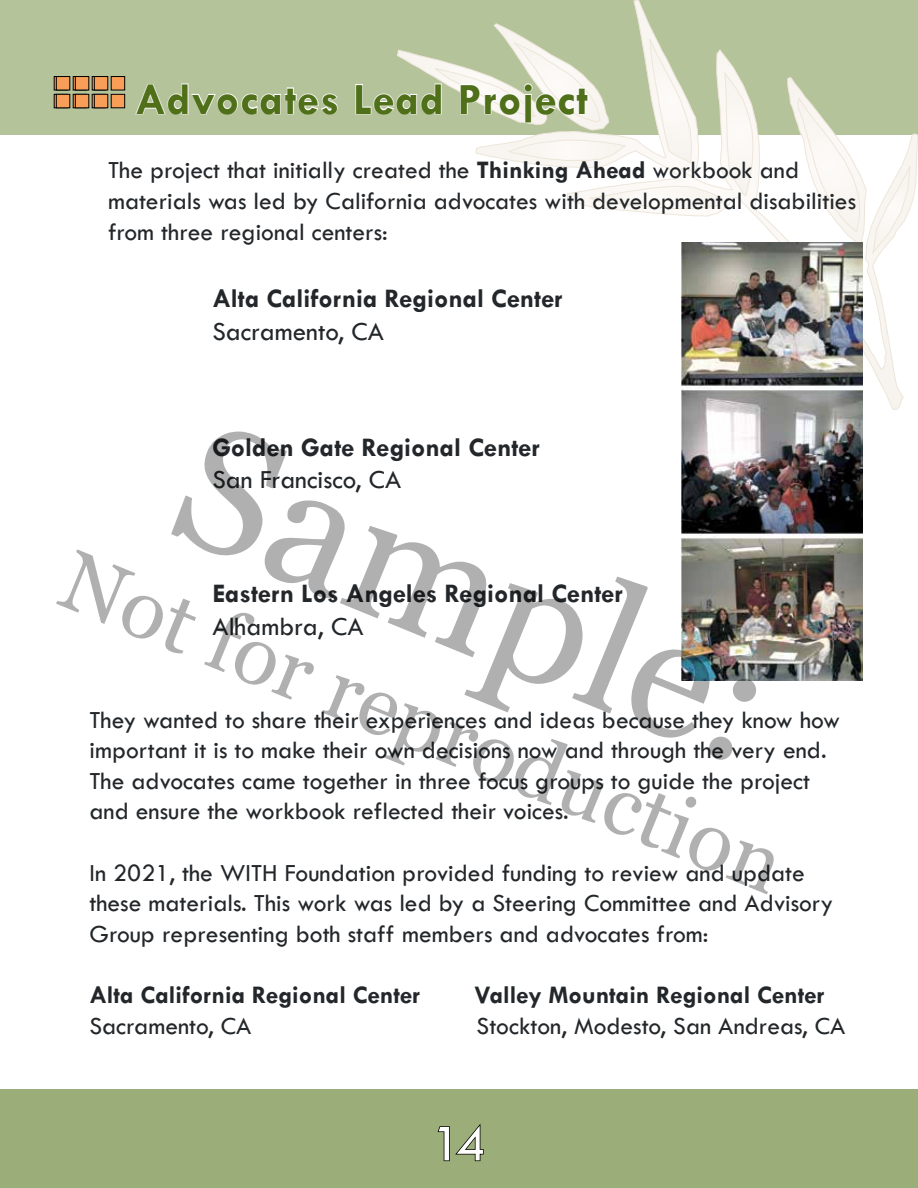
<style>
.page{position:relative;width:918px;height:1188px;background:#fff}
.page>*{position:absolute;margin:0;border:0;box-sizing:border-box;transform-origin:0 0}
.t1{font:174px "Georgia";color:#000}
.t2{font:84px "Georgia";color:#000}
.t3{font:54px "Tw Cen";color:#fff}
.t4{font:700 45px "Tw Cen";letter-spacing:.02em;color:#4f6f19}
.t5{font:700 27px "Tw Cen";color:#23272a}
.t6{font:27px "Tw Cen";color:#23272a}
.t7{font:25.5px/30.6px "Tw Cen";color:#23272a}
.t8{font:700 25.5px "Tw Cen";color:#23272a}
.s1{font-weight:700}
</style>
<div class="page">
<div style="left:0;top:0;width:918px;height:135px;background:#b5c39b"></div>
<div style="left:0;top:1089px;width:918px;height:99px;background:#9bad78"></div>
<svg style="left:437px;top:1124px;width:47px;height:38px"></svg>
<svg style="left:606px;top:0;width:312px;height:410px"></svg>
<svg style="left:873px;top:164px;width:38px;height:89px"></svg>
<svg style="left:787px;top:77px;width:80px;height:169px"></svg>
<div style="left:111px;top:94px;width:14px;height:14px;background:#f89e59"></div>
<div style="left:111px;top:94px;width:14px;height:14px;border:1px solid #000"></div>
<div style="left:111px;top:77px;width:14px;height:13px;background:#f89e59"></div>
<div style="left:111px;top:76px;width:14px;height:14px;border:1px solid #000"></div>
<svg style="left:135px;top:83px;width:203px;height:32px"></svg>
<svg style="left:355px;top:23px;width:398px;height:186px"></svg>
<div style="left:75px;top:94px;width:14px;height:14px;background:#f89e59"></div>
<div style="left:75px;top:94px;width:14px;height:14px;border:1px solid #000"></div>
<div style="left:56px;top:94px;width:14px;height:14px;background:#f89e59"></div>
<div style="left:56px;top:94px;width:14px;height:14px;border:1px solid #000"></div>
<div style="left:94px;top:94px;width:14px;height:14px;background:#f89e59"></div>
<div style="left:94px;top:94px;width:14px;height:14px;border:1px solid #000"></div>
<div style="left:75px;top:77px;width:14px;height:13px;background:#f89e59"></div>
<div style="left:75px;top:76px;width:14px;height:14px;border:1px solid #000"></div>
<div style="left:56px;top:77px;width:14px;height:13px;background:#f89e59"></div>
<div style="left:56px;top:76px;width:14px;height:14px;border:1px solid #000"></div>
<div style="left:94px;top:77px;width:14px;height:13px;background:#f89e59"></div>
<div style="left:94px;top:76px;width:14px;height:14px;border:1px solid #000"></div>
<img style="left:681px;top:242px;width:182px;height:438px">
<h3 class="t4" style="left:135px;top:72px;width:455px">Advocates Lead Project</h3>
<p class="t7" style="left:108px;top:155px;width:750px">The project that initially created the <span class="s1">Thinking Ahead</span> workbook and materials was led by California advocates with developmental disabilities from three regional centers:</p>
<p class="t5" style="left:212px;top:282px;width:352px">Alta California Regional Center</p>
<p class="t6" style="left:212px;top:315px;width:173px">Sacramento, CA</p>
<h1 class="t1" style="left:224px;top:379px;width:628px;rotate:22deg">Sample:</h1>
<p class="t5" style="left:212px;top:431px;width:329px">Golden Gate Regional Center</p>
<p class="t6" style="left:212px;top:464px;width:191px">San Francisco, CA</p>
<h2 class="t2" style="left:84px;top:530px;width:774px;rotate:22deg">Not for reproduction</h2>
<p class="t5" style="left:212px;top:577px;width:412px">Eastern Los Angeles Regional Center</p>
<p class="t6" style="left:212px;top:610px;width:153px">Alhambra, CA</p>
<p class="t7" style="left:89px;top:704px;width:752px">They wanted to share their experiences and ideas because they know how important it is to make their own decisions now and through the very end.<br>The advocates came together in three focus groups to guide the project and ensure the workbook reflected their voices.</p>
<p class="t7" style="left:89px;top:857px;width:745px">In 2021, the WITH Foundation provided funding to review and update these materials. This work was led by a Steering Committee and Advisory<br>Group representing both staff members and advocates from:</p>
<p class="t8" style="left:89px;top:980px;width:332px">Alta California Regional Center</p>
<p class="t8" style="left:475px;top:980px;width:352px">Valley Mountain Regional Center</p>
<p class="t7" style="left:89px;top:1010px;width:164px">Sacramento, CA</p>
<p class="t7" style="left:477px;top:1010px;width:370px">Stockton, Modesto, San Andreas, CA</p>
<h3 class="t3" style="left:432px;top:1111px;width:56px">14</h3>
</div>
